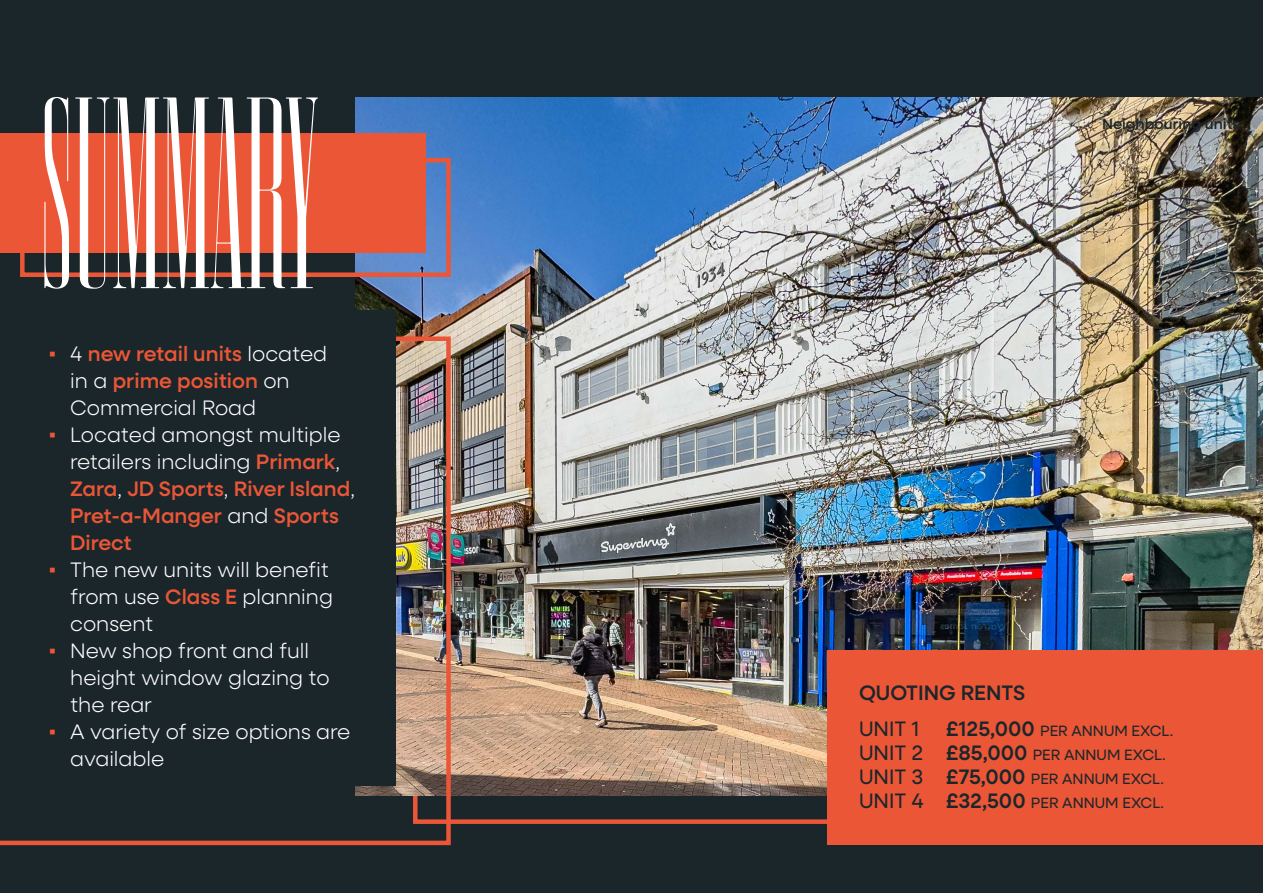
<style>
.page{position:relative;width:1263px;height:893px;background:#1b262b}
.page>*{position:absolute;margin:0;border:0;box-sizing:border-box;transform-origin:0 0}
.t1{font:500 270px "Smoosh 3";color:#fff}
.t2{font:300 21px/27px "Neulis Sans";color:#fff}
.t3{font:500 21px/27px "Neulis Sans";color:#eb5636}
.t4{font:500 21px "Neulis Sans";color:#1b262b}
.t5{font:21px "Neulis Sans";color:#1b262b}
.t6{font:15px/24px "Neulis Sans";color:#1b262b}
.t7{font:500 15px "Neulis Sans";color:#1b262b}
.s1{font-family:"Arial";font-weight:400;color:#eb5636}
.s2{font-weight:500;color:#eb5636}
.s3{font-family:"Arial";font-weight:400}
.s4{font-weight:300;color:#fff}
.s5{font-weight:500;font-size:21px}
.s6{font-size:21px}
</style>
<div class="page">
<img style="left:355px;top:98px;width:908px;height:697px">
<img style="left:0;top:336px;width:451px;height:509px">
<div style="left:0;top:310px;width:395px;height:476px;background:#1b262b"></div>
<div style="left:0;top:134px;width:425px;height:119px;background:#eb5636"></div>
<div style="left:20px;top:158px;width:431px;height:119px;border:4px solid #eb5636"></div>
<div style="left:827px;top:651px;width:436px;height:194px;background:#eb5636"></div>
<h1 class="t1" style="left:40px;top:75px;width:279px">SUMMARY</h1>
<p class="t2" style="left:70px;top:339px;width:259px;text-indent:-21px"><span class="s1">▪</span> 4 <span class="s2">new retail units</span> located in a <span class="s2">prime position</span> on<br>Commercial Road</p>
<p class="t3" style="left:70px;top:420px;width:286px;text-indent:-21px"><span class="s3">▪</span> <span class="s4">Located amongst multiple retailers including</span> Primark<span class="s4">,<br></span>Zara<span class="s4">,</span> JD Sports<span class="s4">,</span> River Island<span class="s4">,<br></span>Pret-a-Manger <span class="s4">and</span> Sports<br>Direct</p>
<p class="t2" style="left:70px;top:555px;width:264px;text-indent:-21px"><span class="s1">▪</span> The new units will benefit from use <span class="s2">Class E</span> planning consent</p>
<p class="t2" style="left:70px;top:636px;width:261px;text-indent:-21px"><span class="s1">▪</span> New shop front and full height window glazing to the rear</p>
<p class="t2" style="left:70px;top:717px;width:282px;text-indent:-21px"><span class="s1">▪</span> A variety of size options are available</p>
<p class="t7" style="left:1102px;top:113px;width:139px">Neighbouring units</p>
<p class="t4" style="left:859px;top:677px;width:168px">QUOTING RENTS</p>
<p class="t5" style="left:859px;top:714px;width:62px">UNIT 1</p>
<p class="t6" style="left:859px;top:718px;width:316px;text-indent:87px"><span class="s5">£125,000</span> PER ANNUM EXCL.<br><span class="s6">UNIT 2</span> <span class="s5">£85,000</span> PER ANNUM EXCL.<br><span class="s6">UNIT 3</span> <span class="s5">£75,000</span> PER ANNUM EXCL.<br><span class="s6">UNIT 4</span> <span class="s5">£32,500</span> PER ANNUM EXCL.</p>
</div>
